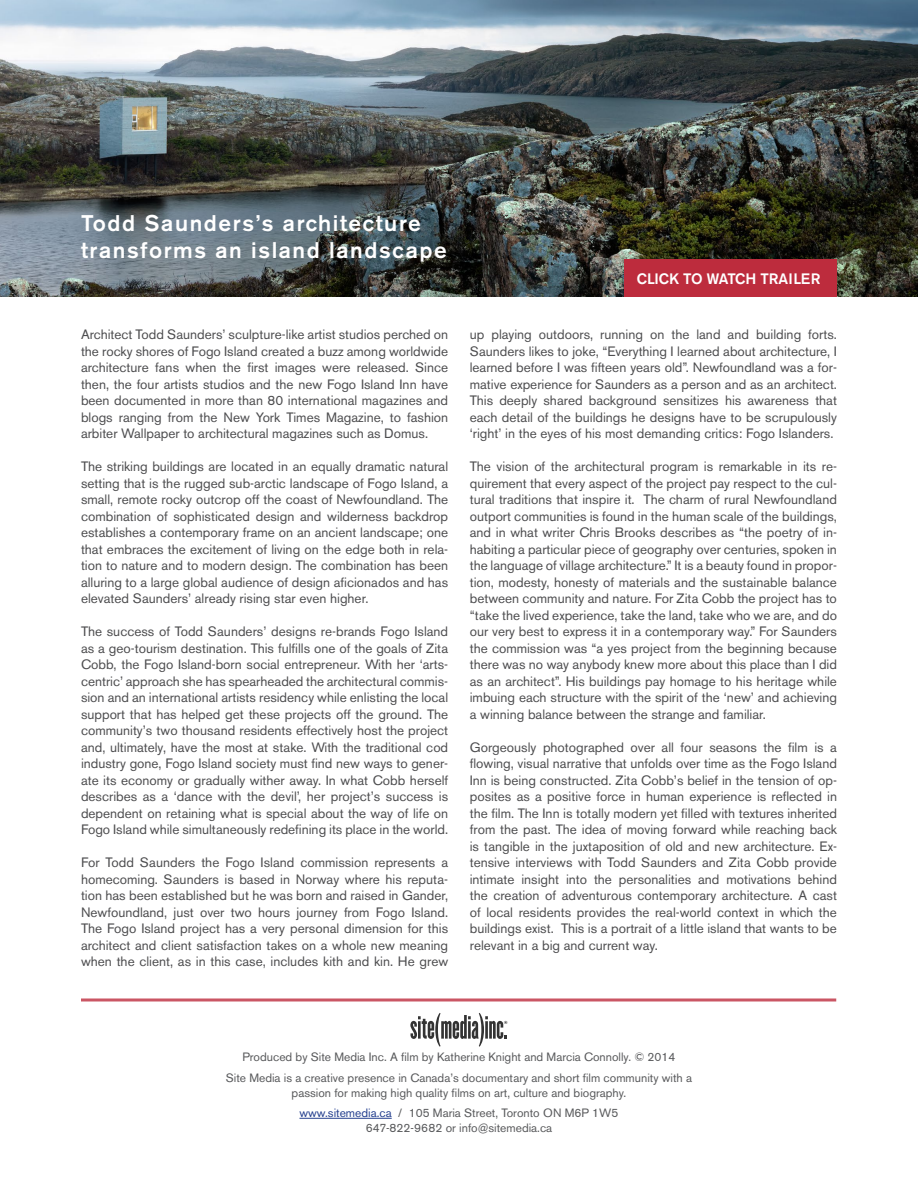
<style>
.page{position:relative;width:918px;height:1188px;background:#fff}
.page>*{position:absolute;margin:0;border:0;box-sizing:border-box;transform-origin:0 0}
.t1{font:500 22.5px/27px "Akzidenz Grotesk BE";letter-spacing:.07em;color:#fff}
.t2{font:500 15px "Akzidenz Grotesk BE";color:#fff}
.t3{font:13.5px/16.5px "Akzidenz Grotesk BE";color:#4d4d4f;text-align:justify}
.t4{font:12px/20.4px "Akzidenz Grotesk BE";color:#58595b;text-align:center}
.t5{font:3.9px "Champion HTF Bantamweight";color:#000}
.s1{color:#25408f}
</style>
<div class="page">
<img style="left:0;top:0;width:918px;height:297px">
<hr style="left:299px;top:1118px;width:93px;height:1px;background:#25408f">
<hr style="left:81px;top:998px;width:755px;height:3px;background:#ca5664">
<svg style="left:410px;top:1013px;width:97px;height:34px"></svg>
<div style="left:624px;top:260px;width:212px;height:37px;background:#bd2c3d"></div>
<h1 class="t1" style="left:81px;top:209px;width:367px">Todd Saunders’s architecture transforms an island landscape</h1>
<p class="t3" style="left:81px;top:326px;width:369px">Architect Todd Saunders’ sculpture-like artist studios perched on the rocky shores of Fogo Island created a buzz among worldwide architecture fans when the first images were released. Since then, the four artists studios and the new Fogo Island Inn have been documented in more than 80 international magazines and blogs ranging from the New York Times Magazine, to fashion arbiter Wallpaper to architectural magazines such as Domus.</p>
<p class="t3" style="left:81px;top:458px;width:369px">The striking buildings are located in an equally dramatic natural setting that is the rugged sub-arctic landscape of Fogo Island, a small, remote rocky outcrop off the coast of Newfoundland. The combination of sophisticated design and wilderness backdrop establishes a contemporary frame on an ancient landscape; one that embraces the excitement of living on the edge both in rela&shy;tion to nature and to modern design. The combination has been alluring to a large global audience of design aficionados and has elevated Saunders’ already rising star even higher.</p>
<p class="t3" style="left:81px;top:623px;width:369px">The success of Todd Saunders’ designs re-brands Fogo Island as a geo-tourism destination. This fulfills one of the goals of Zita Cobb, the Fogo Island-born social entrepreneur. With her ‘arts&shy;centric’ approach she has spearheaded the architectural commis&shy;sion and an international artists residency while enlisting the local support that has helped get these projects off the ground. The community’s two thousand residents effectively host the project and, ultimately, have the most at stake. With the traditional cod industry gone, Fogo Island society must find new ways to gener&shy;ate its economy or gradually wither away. In what Cobb herself describes as a ‘dance with the devil’, her project’s success is dependent on retaining what is special about the way of life on Fogo Island while simultaneously redefining its place in the world.</p>
<p class="t3" style="left:81px;top:854px;width:369px">For Todd Saunders the Fogo Island commission represents a homecoming. Saunders is based in Norway where his reputa&shy;tion has been established but he was born and raised in Gander, Newfoundland, just over two hours journey from Fogo Island.<br>The Fogo Island project has a very personal dimension for this architect and client satisfaction takes on a whole new meaning when the client, as in this case, includes kith and kin. He grew</p>
<p class="t2" style="left:637px;top:269px;width:185px">CLICK TO WATCH TRAILER</p>
<p class="t3" style="left:470px;top:326px;width:369px">up playing outdoors, running on the land and building forts.<br>Saunders likes to joke, “Everything I learned about architecture, I learned before I was fifteen years old”. Newfoundland was a for&shy;mative experience for Saunders as a person and as an architect.<br>This deeply shared background sensitizes his awareness that each detail of the buildings he designs have to be scrupulously ‘right’ in the eyes of his most demanding critics: Fogo Islanders.</p>
<p class="t3" style="left:470px;top:458px;width:369px">The vision of the architectural program is remarkable in its re&shy;quirement that every aspect of the project pay respect to the cul&shy;tural traditions that inspire it. The charm of rural Newfoundland outport communities is found in the human scale of the buildings, and in what writer Chris Brooks describes as “the poetry of in&shy;habiting a particular piece of geography over centuries, spoken in the language of village architecture.” It is a beauty found in propor&shy;tion, modesty, honesty of materials and the sustainable balance between community and nature. For Zita Cobb the project has to “take the lived experience, take the land, take who we are, and do our very best to express it in a contemporary way.” For Saunders the commission was “a yes project from the beginning because there was no way anybody knew more about this place than I did as an architect”. His buildings pay homage to his heritage while imbuing each structure with the spirit of the ‘new’ and achieving a winning balance between the strange and familiar.</p>
<p class="t3" style="left:470px;top:739px;width:369px">Gorgeously photographed over all four seasons the film is a flowing, visual narrative that unfolds over time as the Fogo Island Inn is being constructed. Zita Cobb’s belief in the tension of op&shy;posites as a positive force in human experience is reflected in the film. The Inn is totally modern yet filled with textures inherited from the past. The idea of moving forward while reaching back is tangible in the juxtaposition of old and new architecture. Ex&shy;tensive interviews with Todd Saunders and Zita Cobb provide intimate insight into the personalities and motivations behind the creation of adventurous contemporary architecture. A cast of local residents provides the real-world context in which the buildings exist. This is a portrait of a little island that wants to be relevant in a big and current way.</p>
<p class="t5" style="left:504px;top:1020px;width:5px">®</p>
<p class="t4" style="left:226px;top:1047px;width:468px">Produced by Site Media Inc. A film by Katherine Knight and Marcia Connolly. © 2014<br>Site Media is a creative presence in Canada’s documentary and short film community with a</p>
<p class="t4" style="left:292px;top:1082px;width:336px">passion for making high quality films on art, culture and biography. <span class="s1">www.sitemedia.ca</span> / 105 Maria Street, Toronto ON M6P 1W5</p>
<p class="t4" style="left:366px;top:1118px;width:188px">647-822-9682 or info@sitemedia.ca</p>
</div>
